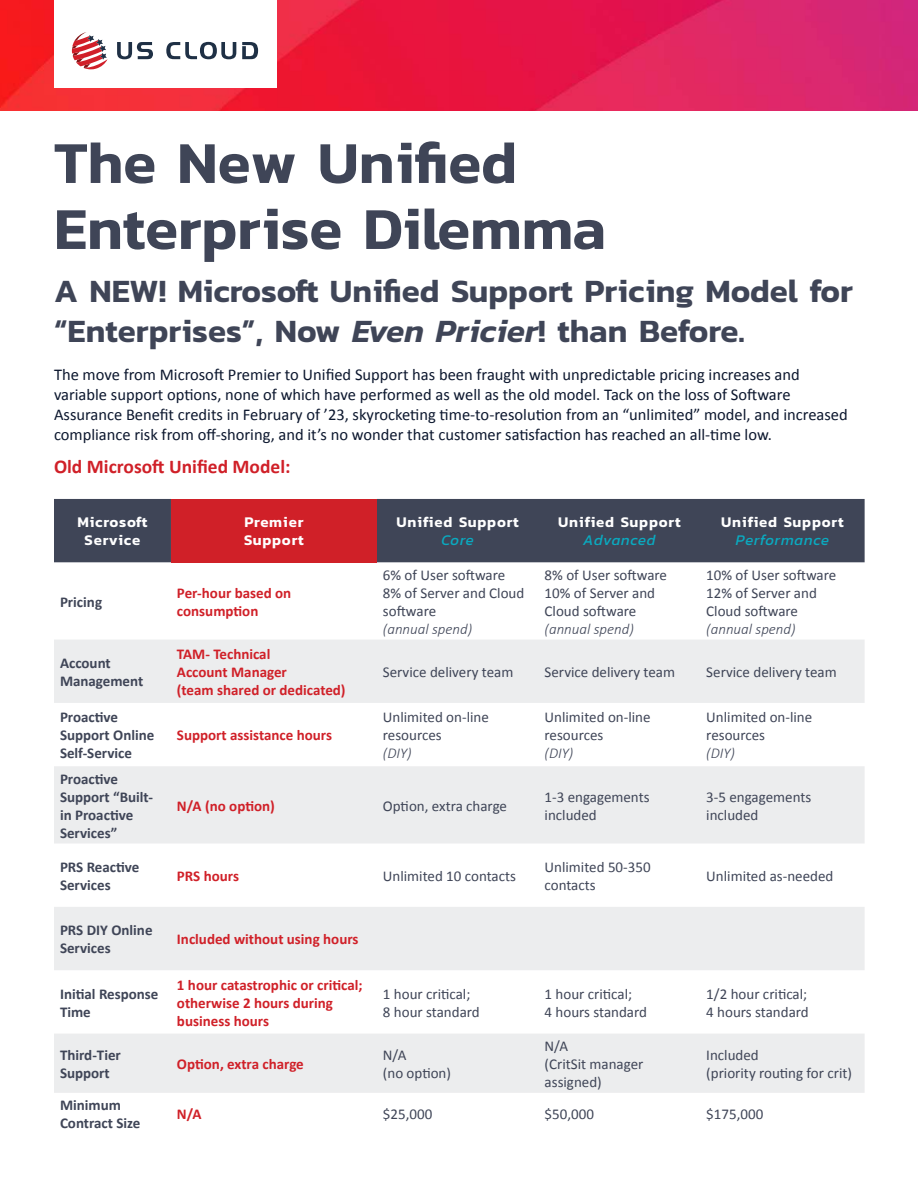
<style>
.page{position:relative;width:918px;height:1188px;background:#fff}
.page>*{position:absolute;margin:0;border:0;box-sizing:border-box;transform-origin:0 0}
.t1{font:600 60px/66px "Kanit";color:#3f4557}
.t2{font:600 33px/39.6px "Kanit";color:#3f4557}
.t3{font:700 19.5px "Calibri";color:#d02028}
.t4{font:16.5px/19.8px "Calibri";color:#0c172e}
.t5{font:15px/18px "Calibri";color:#3f4557}
.t6{font:700 15px/18px "Calibri";color:#d02028}
.t7{font:700 15px/18px "Calibri";color:#3f4557}
.t8{font:600 15px/18px "Kanit";letter-spacing:.05em;color:#fff;text-align:center}
.t9{font:italic 300 15px "Calibri";color:#3f4557}
.t10{font:italic 15px "Kanit";letter-spacing:.04em;color:#0aaac0}
.s1{font-style:italic}
</style>
<div class="page">
<img style="left:0;top:0;width:918px;height:110px">
<div style="left:54px;top:0;width:222px;height:88px;background:#fff"></div>
<svg style="left:117px;top:42px;width:36px;height:17px"></svg>
<svg style="left:166px;top:42px;width:70px;height:17px"></svg>
<svg style="left:242px;top:42px;width:16px;height:17px"></svg>
<svg style="left:72px;top:32px;width:36px;height:37px"></svg>
<div style="left:54px;top:499px;width:811px;height:63px;background:#3f4557"></div>
<div style="left:171px;top:499px;width:206px;height:63px;background:#d02028"></div>
<svg style="left:54px;top:640px;width:811px;height:453px;fill:#ecedee"></svg>
<h1 class="t1" style="left:54px;top:128px;width:553px">The New Uni昀椀ed<br>Enterprise Dilemma</h1>
<h2 class="t2" style="left:54px;top:270px;width:800px">A NEW! Microsoft Uni昀椀ed Support Pricing Model for “Enterprises”, Now <span class="s1">Even Pricier</span>! than Before.</h2>
<p class="t4" style="left:54px;top:364px;width:795px">The move from Microso昀琀 Premier to Uni昀椀ed Support has been fraught with unpredictable pricing increases and variable support op琀椀ons, none of which have performed as well as the old model. Tack on the loss of So昀琀ware Assurance Bene昀椀t credits in February of ’23, skyrocke琀椀ng 琀椀me-to-resolu琀椀on from an “unlimited” model, and increased compliance risk from o昀昀-shoring, and it’s no wonder that customer sa琀椀sfac琀椀on has reached an all-琀椀me low.</p>
<h3 class="t3" style="left:54px;top:452px;width:238px">Old Microso昀琀 Uni昀椀ed Model:</h3>
<p class="t8" style="left:78px;top:515px;width:71px">Microsoft<br>Service</p>
<p class="t8" style="left:244px;top:513px;width:61px;text-align:left">Premier<br>Support</p>
<p class="t8" style="left:397px;top:513px;width:124px">Unified Support</p>
<p class="t10" style="left:442px;top:531px;width:34px">Core</p>
<p class="t7" style="left:60px;top:592px;width:44px">Pricing</p>
<p class="t6" style="left:177px;top:583px;width:116px">Per-hour based on consump琀椀on</p>
<p class="t5" style="left:383px;top:565px;width:143px">6% of User so昀琀ware<br>8% of Server and Cloud so昀琀ware</p>
<p class="t9" style="left:383px;top:623px;width:91px">(annual spend)</p>
<p class="t8" style="left:558px;top:513px;width:124px">Unified Support</p>
<p class="t10" style="left:583px;top:531px;width:74px">Advanced</p>
<p class="t5" style="left:545px;top:565px;width:124px">8% of User so昀琀ware<br>10% of Server and<br>Cloud so昀琀ware</p>
<p class="t9" style="left:545px;top:623px;width:91px">(annual spend)</p>
<p class="t8" style="left:721px;top:513px;width:124px">Unified Support</p>
<p class="t10" style="left:736px;top:531px;width:95px">Performance</p>
<p class="t5" style="left:706px;top:565px;width:132px">10% of User so昀琀ware<br>12% of Server and<br>Cloud so昀琀ware</p>
<p class="t9" style="left:706px;top:623px;width:91px">(annual spend)</p>
<p class="t7" style="left:60px;top:653px;width:85px">Account<br>Management</p>
<p class="t6" style="left:177px;top:644px;width:170px">TAM- Technical<br>Account Manager<br>(team shared or dedicated)</p>
<p class="t7" style="left:60px;top:708px;width:96px">Proac琀椀ve<br>Support Online<br>Self-Service</p>
<p class="t6" style="left:177px;top:726px;width:157px">Support assistance hours</p>
<p class="t5" style="left:383px;top:662px;width:132px">Service delivery team</p>
<p class="t5" style="left:545px;top:662px;width:132px">Service delivery team</p>
<p class="t5" style="left:706px;top:662px;width:132px">Service delivery team</p>
<p class="t5" style="left:383px;top:708px;width:107px">Unlimited on-line resources</p>
<p class="t9" style="left:383px;top:748px;width:30px">(DIY)</p>
<p class="t5" style="left:545px;top:708px;width:107px">Unlimited on-line resources</p>
<p class="t9" style="left:545px;top:748px;width:30px">(DIY)</p>
<p class="t5" style="left:706px;top:708px;width:107px">Unlimited on-line resources</p>
<p class="t9" style="left:706px;top:748px;width:30px">(DIY)</p>
<p class="t7" style="left:60px;top:769px;width:94px">Proac琀椀ve<br>Support “Built&shy;in Proac琀椀ve<br>Services”</p>
<p class="t6" style="left:177px;top:796px;width:99px">N/A (no op琀椀on)</p>
<p class="t5" style="left:383px;top:796px;width:126px">Op琀椀on, extra charge</p>
<p class="t5" style="left:545px;top:787px;width:106px">1-3 engagements included</p>
<p class="t5" style="left:706px;top:787px;width:106px">3-5 engagements included</p>
<p class="t7" style="left:60px;top:857px;width:81px">PRS Reac琀椀ve<br>Services</p>
<p class="t6" style="left:177px;top:866px;width:64px">PRS hours</p>
<p class="t5" style="left:383px;top:866px;width:135px">Unlimited 10 contacts</p>
<p class="t5" style="left:545px;top:857px;width:108px">Unlimited 50-350 contacts</p>
<p class="t5" style="left:706px;top:866px;width:129px">Unlimited as-needed</p>
<p class="t7" style="left:60px;top:921px;width:94px">PRS DIY Online<br>Services</p>
<p class="t6" style="left:177px;top:930px;width:183px">Included without using hours</p>
<p class="t7" style="left:60px;top:984px;width:100px">Ini琀椀al Response<br>Time</p>
<p class="t6" style="left:177px;top:975px;width:187px">1 hour catastrophic or cri琀椀cal; otherwise 2 hours during business hours</p>
<p class="t5" style="left:383px;top:984px;width:98px">1 hour cri琀椀cal;<br>8 hour standard</p>
<p class="t5" style="left:545px;top:984px;width:104px">1 hour cri琀椀cal;<br>4 hours standard</p>
<p class="t5" style="left:706px;top:984px;width:104px">1/2 hour cri琀椀cal;<br>4 hours standard</p>
<p class="t7" style="left:60px;top:1045px;width:62px">Third-Tier<br>Support</p>
<p class="t6" style="left:177px;top:1054px;width:128px">Op琀椀on, extra charge</p>
<p class="t5" style="left:383px;top:1046px;width:70px">N/A<br>(no op琀椀on)</p>
<p class="t5" style="left:545px;top:1037px;width:100px">N/A<br>(CritSit manager assigned)</p>
<p class="t5" style="left:706px;top:1045px;width:147px">Included<br>(priority rou琀椀ng for crit)</p>
<p class="t7" style="left:60px;top:1096px;width:82px">Minimum<br>Contract Size</p>
<p class="t6" style="left:177px;top:1106px;width:26px">N/A</p>
<p class="t5" style="left:383px;top:1105px;width:51px">$25,000</p>
<p class="t5" style="left:545px;top:1105px;width:51px">$50,000</p>
<p class="t5" style="left:706px;top:1105px;width:58px">$175,000</p>
</div>
